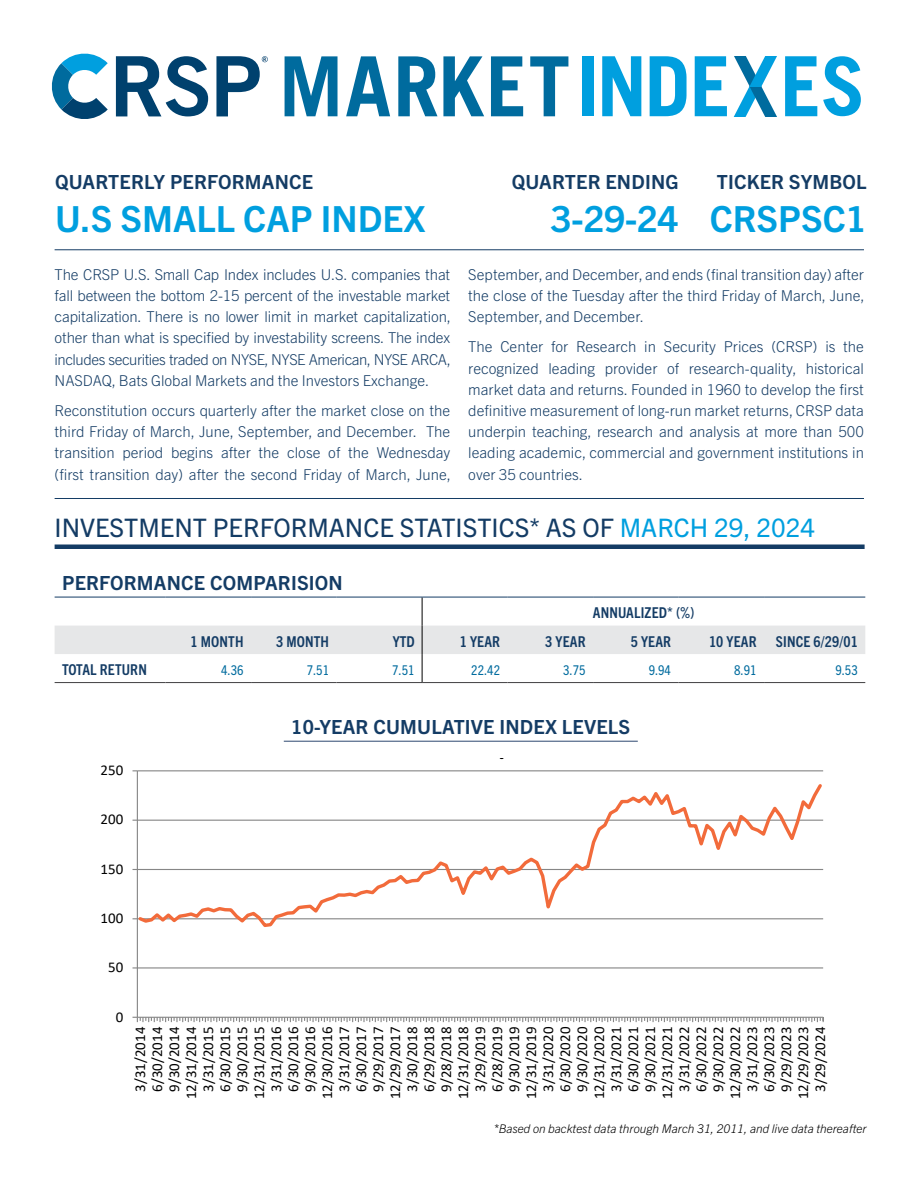
<style>
.page{position:relative;width:918px;height:1188px;background:#fff}
.page>*{position:absolute;margin:0;border:0;box-sizing:border-box;transform-origin:0 0}
.t1{font:700 36px "Trade Gothic Next LT Pro";color:#009fdf}
.t2{font:25.5px "Trade Gothic Next LT Pro";color:#143c65}
.t3{font:700 19.5px "Trade Gothic Next LT Pro";letter-spacing:.01em;color:#143c65}
.t4{font:300 15px/21.1px "Trade Gothic Next LT Pro";color:#143c65;text-align:justify}
.t5{font:15px/17px "Calibri";color:#000;text-align:center}
.t6{font:700 condensed 15px "Trade Gothic Next LT Pro";letter-spacing:.01em;color:#143c65}
.t7{font:condensed 13.5px "Trade Gothic Next LT Pro";color:#006b9e}
.t8{font:italic 300 12px "Trade Gothic Next LT Pro";color:#000}
.t9{font:700 4.95px "Trade Gothic Next LT Pro";color:#003b65}
.s1{color:#009fdf}
</style>
<div class="page">
<hr style="left:55px;top:249px;width:809px;height:1px;background:#143c65">
<hr style="left:55px;top:498px;width:809px;height:1px;background:#143c65">
<div style="left:55px;top:544px;width:810px;height:5px;background:#143c65"></div>
<svg style="left:51px;top:53px;width:57px;height:66px"></svg>
<svg style="left:116px;top:56px;width:92px;height:60px"></svg>
<svg style="left:216px;top:56px;width:52px;height:60px"></svg>
<div style="left:583px;top:56px;width:11px;height:60px;background:#009fdf"></div>
<svg style="left:602px;top:56px;width:39px;height:60px"></svg>
<svg style="left:650px;top:56px;width:37px;height:60px"></svg>
<svg style="left:823px;top:56px;width:38px;height:60px"></svg>
<svg style="left:695px;top:56px;width:122px;height:60px"></svg>
<svg style="left:285px;top:56px;width:53px;height:60px"></svg>
<svg style="left:346px;top:56px;width:44px;height:60px"></svg>
<svg style="left:398px;top:56px;width:86px;height:60px"></svg>
<svg style="left:491px;top:56px;width:32px;height:60px"></svg>
<svg style="left:530px;top:56px;width:38px;height:60px"></svg>
<hr style="left:55px;top:682px;width:111px;height:1px;background:#414042">
<hr style="left:166px;top:682px;width:85px;height:1px;background:#414042">
<hr style="left:251px;top:682px;width:86px;height:1px;background:#414042">
<hr style="left:337px;top:682px;width:85px;height:1px;background:#414042">
<hr style="left:422px;top:682px;width:86px;height:1px;background:#414042">
<hr style="left:508px;top:682px;width:85px;height:1px;background:#414042">
<hr style="left:593px;top:682px;width:86px;height:1px;background:#414042">
<hr style="left:679px;top:682px;width:85px;height:1px;background:#414042">
<hr style="left:764px;top:682px;width:101px;height:1px;background:#414042">
<svg style="left:55px;top:598px;width:810px;height:84px"></svg>
<hr style="left:55px;top:597px;width:111px;height:1px;background:#143c65">
<hr style="left:166px;top:597px;width:85px;height:1px;background:#143c65">
<hr style="left:251px;top:597px;width:86px;height:1px;background:#143c65">
<hr style="left:337px;top:597px;width:85px;height:1px;background:#143c65">
<hr style="left:422px;top:597px;width:86px;height:1px;background:#143c65">
<hr style="left:508px;top:597px;width:85px;height:1px;background:#143c65">
<hr style="left:593px;top:597px;width:86px;height:1px;background:#143c65">
<hr style="left:679px;top:597px;width:85px;height:1px;background:#143c65">
<hr style="left:764px;top:597px;width:101px;height:1px;background:#143c65">
<hr style="left:284px;top:741px;width:354px;height:1px;background:#2d486f">
<hr style="left:137px;top:967px;width:686px;height:2px;background:#868686">
<hr style="left:137px;top:770px;width:686px;height:1px;background:#868686">
<hr style="left:137px;top:771px;width:1px;height:246px;background:#868686">
<svg style="left:133px;top:1016px;width:691px;height:7px"></svg>
<svg style="left:138px;top:784px;width:686px;height:143px"></svg>
<p class="t9" style="left:263px;top:56px;width:5px">R</p>
<h3 class="t3" style="left:55px;top:168px;width:260px">QUARTERLY PERFORMANCE</h3>
<h1 class="t1" style="left:55px;top:194px;width:372px">U.S SMALL CAP INDEX</h1>
<h3 class="t3" style="left:512px;top:168px;width:168px">QUARTER ENDING</h3>
<h1 class="t1" style="left:551px;top:194px;width:129px">3-29-24</h1>
<h3 class="t3" style="left:717px;top:168px;width:151px">TICKER SYMBOL</h3>
<h1 class="t1" style="left:710px;top:194px;width:158px">CRSPSC1</h1>
<p class="t4" style="left:55px;top:263px;width:398px">The CRSP U.S. Small Cap Index includes U.S. companies that fall between the bottom 2-15 percent of the investable market capitalization. There is no lower limit in market capitalization, other than what is specified by investability screens. The index includes securities traded on NYSE, NYSE American, NYSE ARCA, NASDAQ, Bats Global Markets and the Investors Exchange.</p>
<p class="t4" style="left:55px;top:399px;width:398px">Reconstitution occurs quarterly after the market close on the third Friday of March, June, September, and December. The transition period begins after the close of the Wednesday (first transition day) after the second Friday of March, June,</p>
<p class="t4" style="left:468px;top:263px;width:398px">September, and December, and ends (final transition day) after the close of the Tuesday after the third Friday of March, June, September, and December.</p>
<p class="t4" style="left:468px;top:335px;width:397px">The Center for Research in Security Prices (CRSP) is the recognized leading provider of research-quality, historical market data and returns. Founded in 1960 to develop the first definitive measurement of long-run market returns, CRSP data underpin teaching, research and analysis at more than 500 leading academic, commercial and government institutions in over 35 countries.</p>
<h2 class="t2" style="left:55px;top:510px;width:762px">INVESTMENT PERFORMANCE STATISTICS* AS OF <span class="s1">MARCH 29, 2024</span></h2>
<h3 class="t3" style="left:62px;top:569px;width:282px">PERFORMANCE COMPARISION</h3>
<p class="t6" style="left:593px;top:602px;width:103px">ANNUALIZED* (%)</p>
<p class="t6" style="left:191px;top:631px;width:54px">1 MONTH</p>
<p class="t6" style="left:276px;top:631px;width:54px">3 MONTH</p>
<p class="t6" style="left:393px;top:631px;width:23px">YTD</p>
<p class="t6" style="left:460px;top:631px;width:42px">1 YEAR</p>
<p class="t6" style="left:545px;top:631px;width:42px">3 YEAR</p>
<p class="t6" style="left:631px;top:631px;width:42px">5 YEAR</p>
<p class="t6" style="left:709px;top:631px;width:49px">10 YEAR</p>
<p class="t6" style="left:776px;top:631px;width:83px">SINCE 6/29/01</p>
<p class="t6" style="left:62px;top:659px;width:86px">TOTAL RETURN</p>
<p class="t7" style="left:221px;top:661px;width:24px">4.36</p>
<p class="t7" style="left:307px;top:661px;width:24px">7.51</p>
<p class="t7" style="left:392px;top:661px;width:24px">7.51</p>
<p class="t7" style="left:471px;top:661px;width:30px">22.42</p>
<p class="t7" style="left:563px;top:661px;width:24px">3.75</p>
<p class="t7" style="left:649px;top:661px;width:24px">9.94</p>
<p class="t7" style="left:734px;top:661px;width:24px">8.91</p>
<p class="t7" style="left:835px;top:661px;width:24px">9.53</p>
<p class="t5" style="left:101px;top:761px;width:24px">250</p>
<p class="t5" style="left:101px;top:810px;width:24px">200</p>
<p class="t5" style="left:101px;top:860px;width:24px">150</p>
<p class="t5" style="left:101px;top:909px;width:24px">100</p>
<p class="t5" style="left:108px;top:958px;width:17px">50</p>
<h3 class="t3" style="left:291px;top:713px;width:340px">10-YEAR CUMULATIVE INDEX LEVELS</h3>
<p class="t5" style="left:116px;top:1008px;width:9px">0</p>
<p class="t5" style="left:131px;top:1099px;width:74px;rotate:-90deg">3/31/2014<br>6/30/2014<br>9/30/2014<br>12/31/2014<br>3/31/2015<br>6/30/2015<br>9/30/2015<br>12/31/2015<br>3/31/2016<br>6/30/2016<br>9/30/2016<br>12/30/2016<br>3/31/2017<br>6/30/2017<br>9/29/2017<br>12/29/2017<br>3/30/2018<br>6/29/2018<br>9/28/2018<br>12/31/2018<br>3/29/2019<br>6/28/2019<br>9/30/2019<br>12/31/2019<br>3/31/2020<br>6/30/2020<br>9/30/2020<br>12/31/2020<br>3/31/2021<br>6/30/2021<br>9/30/2021<br>12/31/2021<br>3/31/2022<br>6/30/2022<br>9/30/2022<br>12/30/2022<br>3/31/2023<br>6/30/2023<br>9/29/2023<br>12/29/2023<br>3/29/2024</p>
<p class="t8" style="left:494px;top:1120px;width:374px">*Based on backtest data through March 31, 2011, and live data thereafter</p>
</div>
